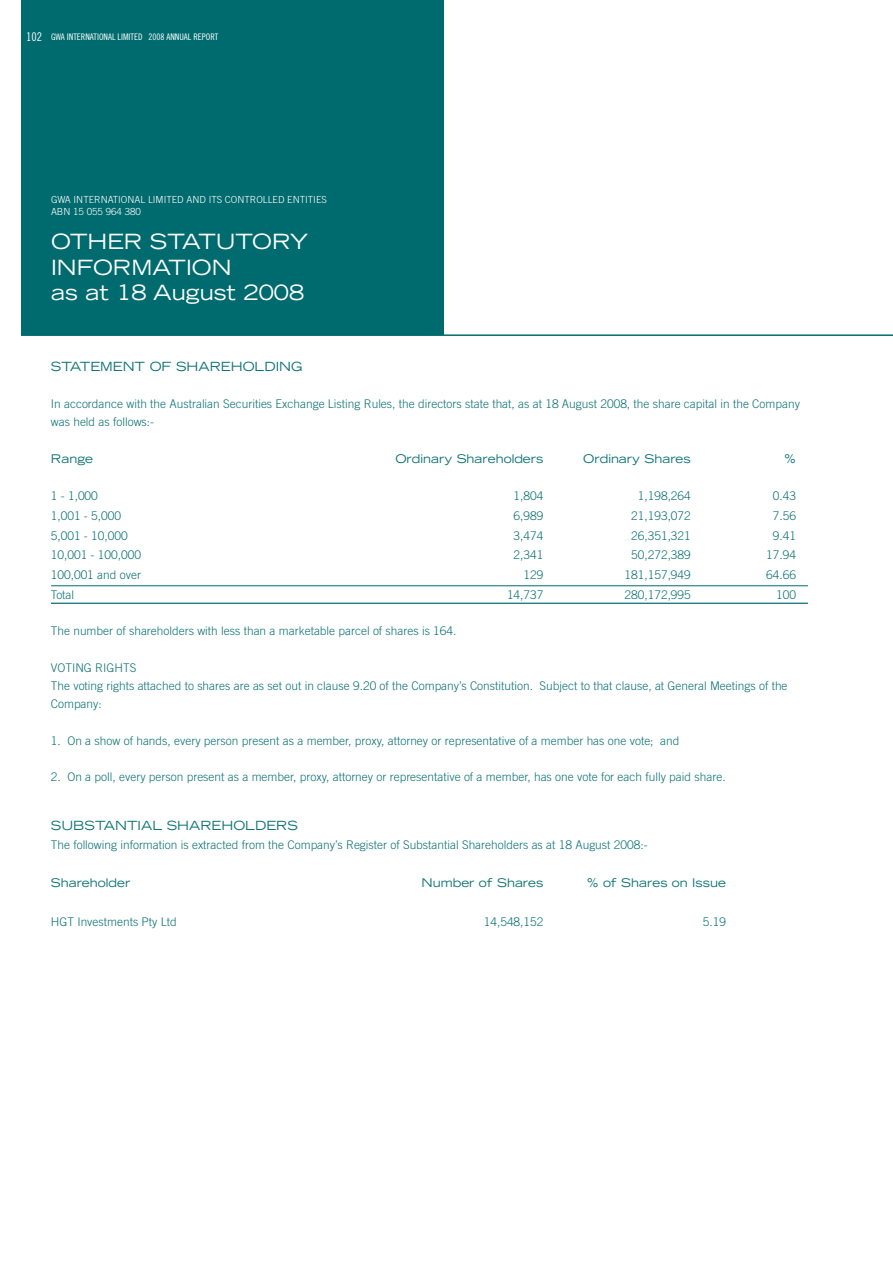
<style>
.page{position:relative;width:893px;height:1263px;background:#fff}
.page>*{position:absolute;margin:0;border:0;box-sizing:border-box;transform-origin:0 0}
.t1{font:expanded 21px/25.5px "Trade Gothic LT Std";color:#fff}
.t2{font:expanded 12.6px "Trade Gothic LT Std";color:#0d7275}
.t3{font:300 12px/18.3px "Trade Gothic LT Std";color:#0d7275}
.t4{font:expanded 12px "Trade Gothic LT Std";color:#0d7275}
.t5{font:300 9.75px/12px "Trade Gothic LT Std";color:#fff}
.t6{font:9px "Trade Gothic LT Std Cn 18";color:#fff}
.s1{font-size:12px}
</style>
<div class="page">
<div style="left:21px;top:0;width:423px;height:335px;background:#006b6e"></div>
<hr style="left:0;top:334px;width:893px;height:2px;background:#006b6e">
<div style="left:0;top:0;width:21px;height:638px;background:#fff"></div>
<hr style="left:51px;top:585px;width:757px;height:1px;background:#006b6e">
<hr style="left:51px;top:603px;width:757px;height:1px;background:#006b6e">
<p class="t6" style="left:26px;top:31px;width:194px"><span class="s1">102</span> GWA INTERNATIONAL LIMITED 2008 ANNUAL REPORT</p>
<p class="t5" style="left:51px;top:193px;width:277px">GWA International Li mited and its controlled entiti es<br>ABN 15 055 964 380</p>
<h1 class="t1" style="left:51px;top:229px;width:74px">OTHER</h1>
<h1 class="t1" style="left:150px;top:229px;width:19px">STATUTORY</h1>
<h1 class="t1" style="left:51px;top:254px;width:25px">INFORMAT</h1>
<h1 class="t1" style="left:51px;top:254px;width:255px;text-indent:135px">ION<br>as at 18 August 2008</h1>
<p class="t2" style="left:51px;top:358px;width:12px">STATEMENT</p>
<p class="t2" style="left:150px;top:358px;width:12px">OF</p>
<p class="t2" style="left:176px;top:358px;width:35px">SHARE</p>
<p class="t2" style="left:231px;top:358px;width:61px">HOLDING</p>
<p class="t3" style="left:51px;top:394px;width:751px">In accordance with the Australian Securities Exchange Listing R ules, the directors state that, as at 18 August 2008, the share capital in the Company was held as follows:-</p>
<p class="t4" style="left:51px;top:450px;width:44px">Range</p>
<p class="t4" style="left:395px;top:450px;width:175px">Ordinary Shareholders O</p>
<p class="t4" style="left:594px;top:450px;width:98px">rdinary Shares</p>
<p class="t4" style="left:784px;top:450px;width:13px">%</p>
<p class="t3" style="left:51px;top:487px;width:49px">1 - 1,000</p>
<p class="t3" style="left:514px;top:487px;width:31px">1,804</p>
<p class="t3" style="left:638px;top:487px;width:55px">1,198,264</p>
<p class="t3" style="left:773px;top:487px;width:25px">0.43</p>
<p class="t3" style="left:51px;top:506px;width:72px">1,001 - 5,000</p>
<p class="t3" style="left:514px;top:506px;width:31px">6,989</p>
<p class="t3" style="left:631px;top:506px;width:61px">21,193,072</p>
<p class="t3" style="left:773px;top:506px;width:25px">7.56</p>
<p class="t3" style="left:51px;top:526px;width:78px">5,001 - 10,000</p>
<p class="t3" style="left:514px;top:526px;width:31px">3,474</p>
<p class="t3" style="left:631px;top:526px;width:61px">26,351,321</p>
<p class="t3" style="left:773px;top:526px;width:25px">9.41</p>
<p class="t3" style="left:51px;top:546px;width:92px">10,001 - 100,000</p>
<p class="t3" style="left:514px;top:546px;width:31px">2,341</p>
<p class="t3" style="left:631px;top:546px;width:61px">50,272,389</p>
<p class="t3" style="left:766px;top:546px;width:31px">17.94</p>
<p class="t3" style="left:51px;top:565px;width:92px">100,001 and over</p>
<p class="t3" style="left:524px;top:565px;width:21px">129</p>
<p class="t3" style="left:624px;top:565px;width:68px">181,157,949</p>
<p class="t3" style="left:766px;top:565px;width:31px">64.66</p>
<p class="t3" style="left:51px;top:585px;width:25px">Total</p>
<p class="t3" style="left:507px;top:585px;width:38px">14,737</p>
<p class="t3" style="left:624px;top:585px;width:68px">280,172,995</p>
<p class="t3" style="left:776px;top:585px;width:21px">100</p>
<p class="t3" style="left:51px;top:622px;width:407px">The number of shareholders with less than a marketable parcel of shares is 164.</p>
<p class="t3" style="left:51px;top:658px;width:738px">VOTING RIGHTS<br>The voting rights attached to shares are as set out in clause 9.20 of the Company’s Constitution. Subject to that clause, at General M eetings of the<br>Company:</p>
<p class="t3" style="left:51px;top:731px;width:630px">1. On a show of hands, every person present as a member, proxy, attorney or representative of a member has one vote; and</p>
<p class="t3" style="left:51px;top:768px;width:676px">2. On a poll, every person present as a member, proxy, attorney or representative of a member, has one vote for each fully paid share.</p>
<p class="t2" style="left:51px;top:817px;width:46px">SU BSTANT</p>
<p class="t2" style="left:138px;top:817px;width:64px">IAL SHARE</p>
<p class="t2" style="left:221px;top:817px;width:45px">HOLDERS</p>
<p class="t3" style="left:51px;top:835px;width:598px">The following information is extracted from the Company’s Register of Substantial Shareholders as at 18 August 2008:-</p>
<p class="t4" style="left:51px;top:874px;width:81px">Shareholder</p>
<p class="t4" style="left:422px;top:874px;width:123px">N umber of Shares</p>
<p class="t4" style="left:587px;top:874px;width:141px">% of Shares on Issue</p>
<p class="t3" style="left:51px;top:912px;width:127px">H GT Investments Pty Ltd</p>
<p class="t3" style="left:484px;top:912px;width:61px">14,548,152</p>
<p class="t3" style="left:703px;top:912px;width:25px">5.19</p>
</div>
